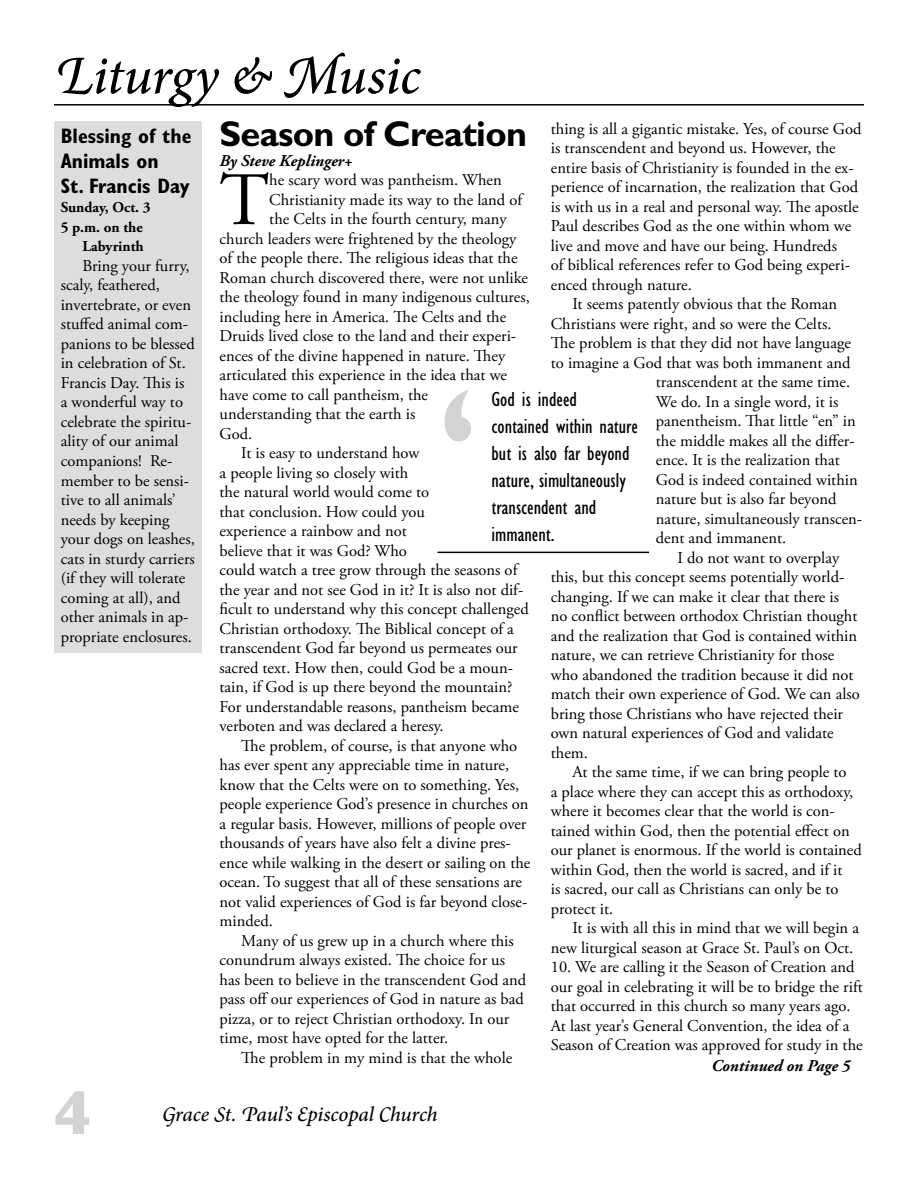
<style>
.page{position:relative;width:918px;height:1188px;background:#fff}
.page>*{position:absolute;margin:0;border:0;box-sizing:border-box;transform-origin:0 0}
.t1{font:condensed 223.05px "Gill Sans Std";color:#d1d3d4}
.t2{font:75.3px "Adobe Garamond Pro";color:#000}
.t3{font:700 63px "Gill Sans";color:#d1d3d4}
.t4{font:italic 500 54px "Minion Pro";letter-spacing:-.01em;color:#000}
.t5{font:700 36px "Gill Sans Std";letter-spacing:-.02em;color:#000}
.t6{font:condensed 21px/27px "Gill Sans Std";color:#000}
.t7{font:700 condensed 21px/25.2px "Gill Sans Std";color:#000}
.t8{font:italic 500 21px "Minion Pro";letter-spacing:-.01em;color:#000}
.t9{font:16.5px/19.5px "Adobe Garamond Pro";color:#000}
.t10{font:italic 700 16.5px "Adobe Garamond Pro";color:#000}
.t11{font:700 15px "Adobe Garamond Pro";color:#000}
</style>
<div class="page">
<hr style="left:54px;top:104px;width:810px;height:2px;background:#000">
<div style="left:54px;top:122px;width:148px;height:531px;background:#dcddde"></div>
<hr style="left:438px;top:552px;width:211px;height:1px;background:#000">
<h3 class="t4" style="left:54px;top:39px;width:368px">Liturgy &amp; Music</h3>
<p class="t7" style="left:61px;top:123px;width:132px">Blessing of the<br>Animals on<br>St. Francis Day</p>
<p class="t11" style="left:61px;top:199px;width:91px">Sunday, Oct. 3</p>
<p class="t11" style="left:61px;top:218px;width:83px">5 p.m. on the</p>
<p class="t11" style="left:82px;top:238px;width:63px">Labyrinth</p>
<p class="t9" style="left:61px;top:257px;width:136px;text-indent:22px">Bring your furry, scaly, feathered, invertebrate, or even stuffed animal com&shy;panions to be blessed in celebration of St.<br>Francis Day. This is a wonderful way to celebrate the spiritu&shy;ality of our animal companions! Re&shy;member to be sensi&shy;tive to all animals’ needs by keeping your dogs on leashes, cats in sturdy carriers (if they will tolerate coming at all), and other animals in ap&shy;propriate enclosures.</p>
<h3 class="t5" style="left:220px;top:113px;width:309px">Season of Creation</h3>
<p class="t10" style="left:220px;top:151px;width:135px">By Steve Keplinger+</p>
<h2 class="t2" style="left:220px;top:155px;width:51px">T</h2>
<p class="t9" style="left:269px;top:171px;width:234px">he scary word was pantheism. When</p>
<p class="t9" style="left:551px;top:119px;width:312px">thing is all a gigantic mistake. Yes, of course God is transcendent and beyond us. However, the entire basis of Christianity is founded in the ex&shy;perience of incarnation, the realization that God is with us in a real and personal way. The apostle Paul describes God as the one within whom we live and move and have our being. Hundreds<br>of biblical references refer to God being experi&shy;enced through nature.</p>
<p class="t9" style="left:572px;top:295px;width:266px">It seems patently obvious that the Roman</p>
<p class="t9" style="left:551px;top:314px;width:282px">Christians were right, and so were the Celts.</p>
<p class="t9" style="left:551px;top:334px;width:302px">The problem is that they did not have language</p>
<p class="t9" style="left:551px;top:353px;width:301px">to imagine a God that was both immanent and</p>
<p class="t9" style="left:656px;top:373px;width:196px">transcendent at the same time.</p>
<p class="t9" style="left:656px;top:392px;width:184px">We do. In a single word, it is</p>
<p class="t9" style="left:656px;top:412px;width:201px">panentheism. That little “en” in</p>
<p class="t9" style="left:656px;top:431px;width:200px">the middle makes all the differ-</p>
<p class="t9" style="left:656px;top:451px;width:185px">ence. It is the realization that</p>
<p class="t9" style="left:656px;top:470px;width:203px">God is indeed contained within</p>
<p class="t9" style="left:656px;top:490px;width:182px">nature but is also far beyond</p>
<p class="t9" style="left:656px;top:509px;width:208px">nature, simultaneously transcen-</p>
<p class="t9" style="left:656px;top:529px;width:132px">dent and immanent.</p>
<p class="t9" style="left:677px;top:548px;width:163px">I do not want to overplay</p>
<p class="t9" style="left:551px;top:568px;width:295px">this, but this concept seems potentially world-</p>
<p class="t9" style="left:551px;top:587px;width:290px">changing. If we can make it clear that there is</p>
<p class="t9" style="left:551px;top:607px;width:308px">no conflict between orthodox Christian thought</p>
<p class="t9" style="left:551px;top:626px;width:308px">and the realization that God is contained within</p>
<p class="t9" style="left:551px;top:646px;width:285px">nature, we can retrieve Christianity for those</p>
<p class="t9" style="left:551px;top:665px;width:304px">who abandoned the tradition because it did not</p>
<p class="t9" style="left:551px;top:685px;width:311px">match their own experience of God. We can also</p>
<p class="t9" style="left:551px;top:704px;width:294px">bring those Christians who have rejected their</p>
<p class="t9" style="left:551px;top:724px;width:284px">own natural experiences of God and validate</p>
<p class="t9" style="left:551px;top:743px;width:39px">them.</p>
<p class="t9" style="left:572px;top:763px;width:276px">At the same time, if we can bring people to</p>
<p class="t9" style="left:551px;top:782px;width:304px">a place where they can accept this as orthodoxy,</p>
<p class="t9" style="left:551px;top:802px;width:286px">where it becomes clear that the world is con-</p>
<p class="t9" style="left:551px;top:821px;width:300px">tained within God, then the potential effect on</p>
<p class="t9" style="left:551px;top:841px;width:313px">our planet is enormous. If the world is contained</p>
<p class="t9" style="left:551px;top:860px;width:293px">within God, then the world is sacred, and if it</p>
<p class="t9" style="left:551px;top:880px;width:289px">is sacred, our call as Christians can only be to</p>
<p class="t9" style="left:551px;top:899px;width:64px">protect it.</p>
<p class="t9" style="left:572px;top:919px;width:288px">It is with all this in mind that we will begin a</p>
<p class="t9" style="left:551px;top:938px;width:304px">new liturgical season at Grace St. Paul’s on Oct.</p>
<p class="t9" style="left:551px;top:958px;width:314px">10. We are calling it the Season of Creation and our goal in celebrating it will be to bridge the rift that occurred in this church so many years ago.<br>At last year’s General Convention, the idea of a Season of Creation was approved for study in the</p>
<p class="t9" style="left:269px;top:190px;width:254px">Christianity made its way to the land of</p>
<p class="t9" style="left:269px;top:210px;width:239px">the Celts in the fourth century, many</p>
<p class="t9" style="left:220px;top:229px;width:298px">church leaders were frightened by the theology</p>
<p class="t9" style="left:220px;top:249px;width:300px">of the people there. The religious ideas that the</p>
<p class="t9" style="left:220px;top:268px;width:310px">Roman church discovered there, were not unlike</p>
<p class="t9" style="left:220px;top:288px;width:312px">the theology found in many indigenous cultures,</p>
<p class="t9" style="left:220px;top:307px;width:288px">including here in America. The Celts and the</p>
<p class="t9" style="left:220px;top:327px;width:298px">Druids lived close to the land and their experi-</p>
<p class="t9" style="left:220px;top:346px;width:287px">ences of the divine happened in nature. They</p>
<p class="t9" style="left:220px;top:366px;width:289px">articulated this experience in the idea that we</p>
<p class="t9" style="left:220px;top:385px;width:210px">have come to call pantheism, the</p>
<p class="t9" style="left:220px;top:405px;width:197px">understanding that the earth is</p>
<p class="t9" style="left:220px;top:424px;width:34px">God.</p>
<p class="t9" style="left:241px;top:444px;width:180px">It is easy to understand how</p>
<p class="t9" style="left:220px;top:463px;width:190px">a people living so closely with</p>
<p class="t9" style="left:220px;top:483px;width:211px">the natural world would come to</p>
<p class="t9" style="left:220px;top:502px;width:207px">that conclusion. How could you</p>
<p class="t9" style="left:220px;top:522px;width:189px">experience a rainbow and not</p>
<p class="t9" style="left:220px;top:541px;width:189px">believe that it was God? Who</p>
<p class="t9" style="left:220px;top:561px;width:299px">could watch a tree grow through the seasons of</p>
<p class="t9" style="left:220px;top:580px;width:305px">the year and not see God in it? It is also not dif-</p>
<p class="t9" style="left:220px;top:600px;width:311px">ficult to understand why this concept challenged</p>
<p class="t9" style="left:220px;top:619px;width:296px">Christian orthodoxy. The Biblical concept of a</p>
<p class="t9" style="left:220px;top:639px;width:300px">transcendent God far beyond us permeates our</p>
<p class="t9" style="left:220px;top:658px;width:295px">sacred text. How then, could God be a moun-</p>
<p class="t9" style="left:220px;top:678px;width:294px">tain, if God is up there beyond the mountain?</p>
<p class="t9" style="left:220px;top:697px;width:301px">For understandable reasons, pantheism became</p>
<p class="t9" style="left:220px;top:717px;width:226px">verboten and was declared a heresy.</p>
<p class="t9" style="left:241px;top:736px;width:277px">The problem, of course, is that anyone who</p>
<p class="t9" style="left:220px;top:756px;width:291px">has ever spent any appreciable time in nature,</p>
<p class="t9" style="left:220px;top:775px;width:301px">know that the Celts were on to something. Yes,</p>
<p class="t9" style="left:220px;top:795px;width:310px">people experience God’s presence in churches on</p>
<p class="t9" style="left:220px;top:814px;width:308px">a regular basis. However, millions of people over</p>
<p class="t9" style="left:220px;top:834px;width:293px">thousands of years have also felt a divine pres-</p>
<p class="t9" style="left:220px;top:853px;width:312px">ence while walking in the desert or sailing on the</p>
<p class="t9" style="left:220px;top:873px;width:304px">ocean. To suggest that all of these sensations are</p>
<p class="t9" style="left:220px;top:892px;width:309px">not valid experiences of God is far beyond close-</p>
<p class="t9" style="left:220px;top:912px;width:55px">minded.</p>
<p class="t9" style="left:241px;top:931px;width:274px">Many of us grew up in a church where this</p>
<p class="t9" style="left:220px;top:951px;width:287px">conundrum always existed. The choice for us</p>
<p class="t9" style="left:220px;top:970px;width:308px">has been to believe in the transcendent God and</p>
<p class="t9" style="left:220px;top:990px;width:306px">pass off our experiences of God in nature as bad</p>
<p class="t9" style="left:220px;top:1009px;width:291px">pizza, or to reject Christian orthodoxy. In our</p>
<p class="t9" style="left:220px;top:1029px;width:230px">time, most have opted for the latter.</p>
<p class="t9" style="left:241px;top:1048px;width:273px">The problem in my mind is that the whole</p>
<h1 class="t1" style="left:438px;top:347px;width:41px">‘</h1>
<p class="t6" style="left:492px;top:386px;width:148px">God is indeed contained within nature but is also far beyond nature, simultaneously transcendent and immanent.</p>
<p class="t10" style="left:712px;top:1057px;width:140px">Continued on Page 5</p>
<h3 class="t3" style="left:54px;top:1076px;width:39px">4</h3>
<p class="t8" style="left:162px;top:1099px;width:277px">Grace St. Paul’s Episcopal Church</p>
</div>
